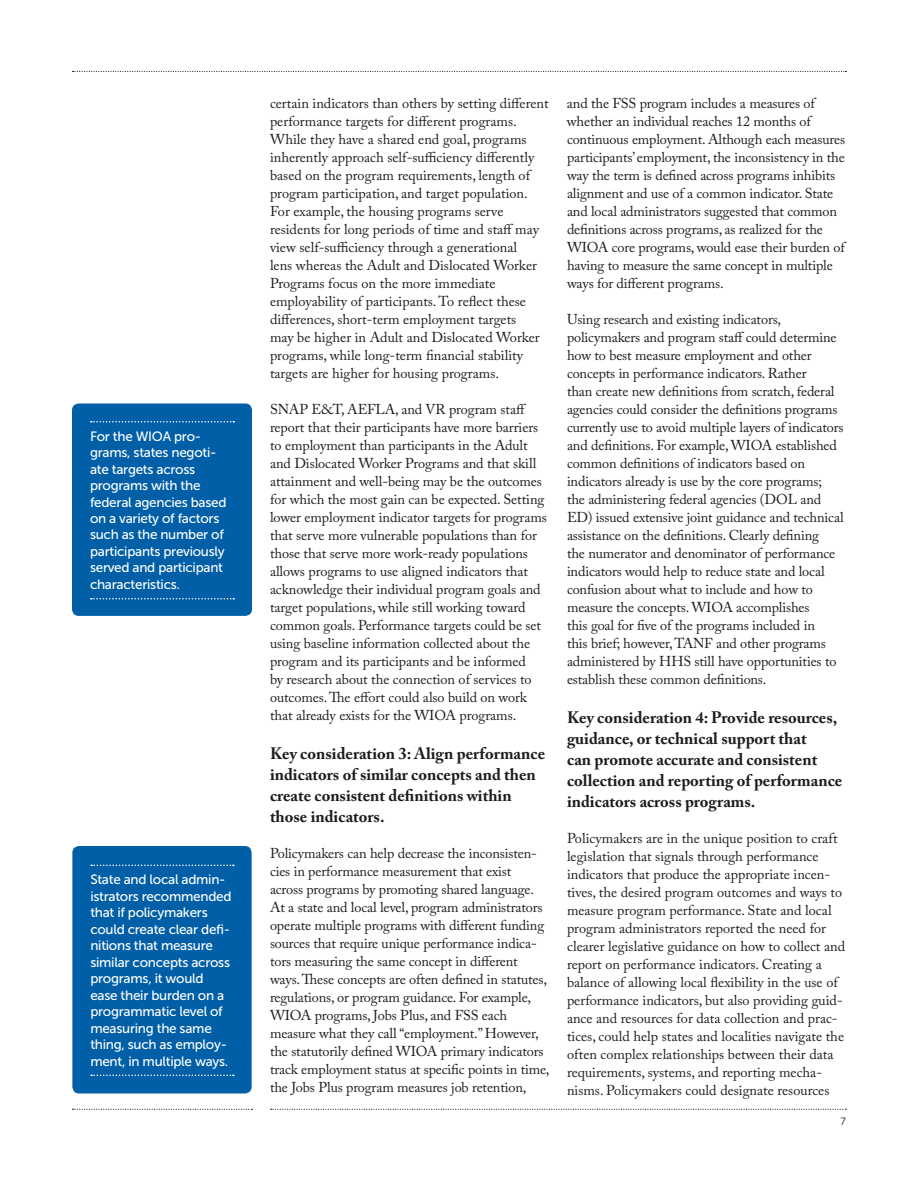
<style>
.page{position:relative;width:918px;height:1188px;background:#fff}
.page>*{position:absolute;margin:0;border:0;box-sizing:border-box;transform-origin:0 0}
.t1{font:700 16.5px/21px "Adobe Caslon Pro";color:#1d1d1b}
.t2{font:14.25px/18px "Adobe Caslon Pro";letter-spacing:-.005em;color:#1d1d1b}
.t3{font:13.5px/16.5px "Museo Sans 500";letter-spacing:-.02em;color:#fff}
.t4{font:10.5px "Museo Sans 300";color:#1d1d1b}
</style>
<div class="page">
<svg style="left:271px;top:1109px;width:575px;height:1px"></svg>
<svg style="left:73px;top:1109px;width:179px;height:1px"></svg>
<svg style="left:73px;top:71px;width:773px;height:1px"></svg>
<div style="left:72px;top:404px;width:180px;height:212px;background:#005fa7;border-radius:7px"></div>
<svg style="left:91px;top:421px;width:143px;height:2px"></svg>
<svg style="left:91px;top:598px;width:143px;height:2px"></svg>
<div style="left:72px;top:846px;width:180px;height:248px;background:#005fa7;border-radius:7px"></div>
<svg style="left:91px;top:865px;width:143px;height:1px"></svg>
<svg style="left:91px;top:1075px;width:143px;height:1px"></svg>
<p class="t3" style="left:90px;top:428px;width:138px">For the WIOA pro&shy;grams, states negoti&shy;ate targets across programs with the federal agencies based on a variety of factors such as the number of participants previously served and participant characteristics.</p>
<p class="t3" style="left:90px;top:871px;width:143px">State and local admin&shy;istrators recommended that if policymakers could create clear defi&shy;nitions that measure similar concepts across programs, it would ease their burden on a programmatic level of measuring the same thing, such as employ&shy;ment, in multiple ways.</p>
<p class="t2" style="left:270px;top:94px;width:280px">certain indicators than others by setting different performance targets for different programs.<br>While they have a shared end goal, programs inherently approach self-sufficiency differently based on the program requirements, length of program participation, and target population.<br>For example, the housing programs serve residents for long periods of time and staff may view self-sufficiency through a generational<br>lens whereas the Adult and Dislocated Worker Programs focus on the more immediate employability of participants. To reflect these differences, short-term employment targets<br>may be higher in Adult and Dislocated Worker programs, while long-term financial stability targets are higher for housing programs.</p>
<p class="t2" style="left:270px;top:400px;width:278px">SNAP E&amp;T, AEFLA, and VR program staff report that their participants have more barriers to employment than participants in the Adult and Dislocated Worker Programs and that skill attainment and well-being may be the outcomes for which the most gain can be expected. Setting lower employment indicator targets for programs that serve more vulnerable populations than for those that serve more work-ready populations allows programs to use aligned indicators that acknowledge their individual program goals and target populations, while still working toward common goals. Performance targets could be set using baseline information collected about the program and its participants and be informed<br>by research about the connection of services to outcomes. The effort could also build on work that already exists for the WIOA programs.</p>
<h3 class="t1" style="left:270px;top:742px;width:277px">Key consideration 3: Align performance indicators of similar concepts and then create consistent definitions within those indicators.</h3>
<p class="t2" style="left:270px;top:844px;width:281px">Policymakers can help decrease the inconsisten&shy;cies in performance measurement that exist<br>across programs by promoting shared language.<br>At a state and local level, program administrators operate multiple programs with different funding sources that require unique performance indica&shy;tors measuring the same concept in different ways. These concepts are often defined in statutes, regulations, or program guidance. For example, WIOA programs, Jobs Plus, and FSS each measure what they call “employment.” However, the statutorily defined WIOA primary indicators track employment status at specific points in time, the Jobs Plus program measures job retention,</p>
<p class="t2" style="left:567px;top:94px;width:280px">and the FSS program includes a measures of whether an individual reaches 12 months of continuous employment. Although each measures participants’ employment, the inconsistency in the way the term is defined across programs inhibits alignment and use of a common indicator. State and local administrators suggested that common definitions across programs, as realized for the WIOA core programs, would ease their burden of having to measure the same concept in multiple ways for different programs.</p>
<p class="t2" style="left:567px;top:310px;width:278px">Using research and existing indicators, policymakers and program staff could determine how to best measure employment and other concepts in performance indicators. Rather<br>than create new definitions from scratch, federal agencies could consider the definitions programs currently use to avoid multiple layers of indicators and definitions. For example, WIOA established common definitions of indicators based on indicators already is use by the core programs;<br>the administering federal agencies (DOL and ED) issued extensive joint guidance and technical assistance on the definitions. Clearly defining<br>the numerator and denominator of performance indicators would help to reduce state and local confusion about what to include and how to measure the concepts. WIOA accomplishes<br>this goal for five of the programs included in<br>this brief; however, TANF and other programs administered by HHS still have opportunities to establish these common definitions.</p>
<h3 class="t1" style="left:567px;top:706px;width:277px">Key consideration 4: Provide resources, guidance, or technical support that<br>can promote accurate and consistent collection and reporting of performance indicators across programs.</h3>
<p class="t2" style="left:567px;top:829px;width:280px">Policymakers are in the unique position to craft legislation that signals through performance indicators that produce the appropriate incen&shy;tives, the desired program outcomes and ways to measure program performance. State and local program administrators reported the need for clearer legislative guidance on how to collect and report on performance indicators. Creating a balance of allowing local flexibility in the use of performance indicators, but also providing guid&shy;ance and resources for data collection and prac&shy;tices, could help states and localities navigate the often complex relationships between their data requirements, systems, and reporting mecha&shy;nisms. Policymakers could designate resources</p>
<p class="t4" style="left:841px;top:1116px;width:7px">7</p>
</div>
